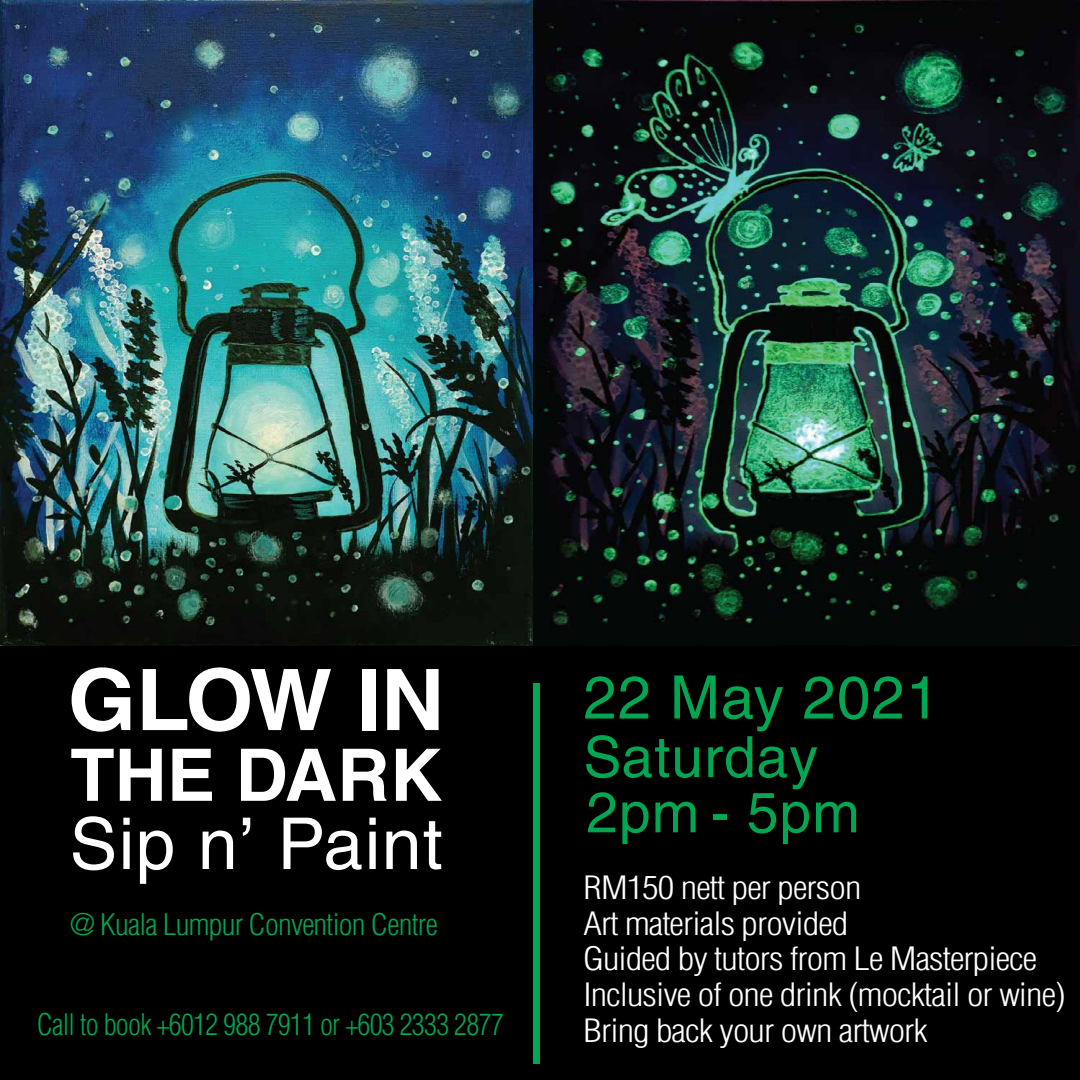
<style>
.page{position:relative;width:1080px;height:1080px;background:#fff}
.page>*{position:absolute;margin:0;border:0;box-sizing:border-box;transform-origin:0 0}
.t1{font:700 85px "Helvetica LT Std";letter-spacing:-.025em;color:#fff}
.t2{font:700 72.5px "Helvetica LT Std";color:#fff}
.t3{font:71.6px "Helvetica LT Std";letter-spacing:.02em;color:#fff}
.t4{font:60px "Helvetica LT Std";letter-spacing:.015em;color:#00a651}
.t5{font:57px/55.2px "Helvetica LT Std";letter-spacing:.02em;color:#00a651}
.t6{font:300 condensed 31.4px/35.7px "Helvetica LT Std";letter-spacing:-.025em;color:#fff;scale:1.18 1}
.t7{font:300 condensed 29px "Helvetica LT Std";letter-spacing:-.025em;color:#00a651}
.t8{font:300 condensed 29px "Helvetica LT Std";letter-spacing:-.025em;color:#00a651;scale:1.07 1}
</style>
<div class="page">
<div style="left:0;top:635px;width:1080px;height:445px;background:#000"></div>
<img style="left:0;top:0;width:1080px;height:645px">
<div style="left:533px;top:684px;width:7px;height:380px;background:#00a651"></div>
<h1 class="t1" style="left:68px;top:648px;width:378px">GLOW IN</h1>
<h2 class="t2" style="left:70px;top:731px;width:373px">THE DARK</h2>
<h3 class="t3" style="left:70px;top:802px;width:375px">Sip n’ Paint</h3>
<h3 class="t4" style="left:583px;top:663px;width:357px">22 May 2021</h3>
<h3 class="t5" style="left:583px;top:729px;width:278px">Saturday<br>2pm - 5pm</h3>
<p class="t6" style="left:583px;top:870px;width:410px">RM150 nett per person<br>Art materials provided<br>Guided by tutors from Le Masterpiece<br>Inclusive of one drink (mocktail or wine)</p>
<p class="t8" style="left:70px;top:906px;width:345px">@ Kuala Lumpur Convention Centre</p>
<p class="t7" style="left:37px;top:1006px;width:468px">Call to book +6012 988 7911 or +603 2333 2877</p>
<p class="t6" style="left:583px;top:1012px;width:294px">Bring back your own artwork</p>
</div>
